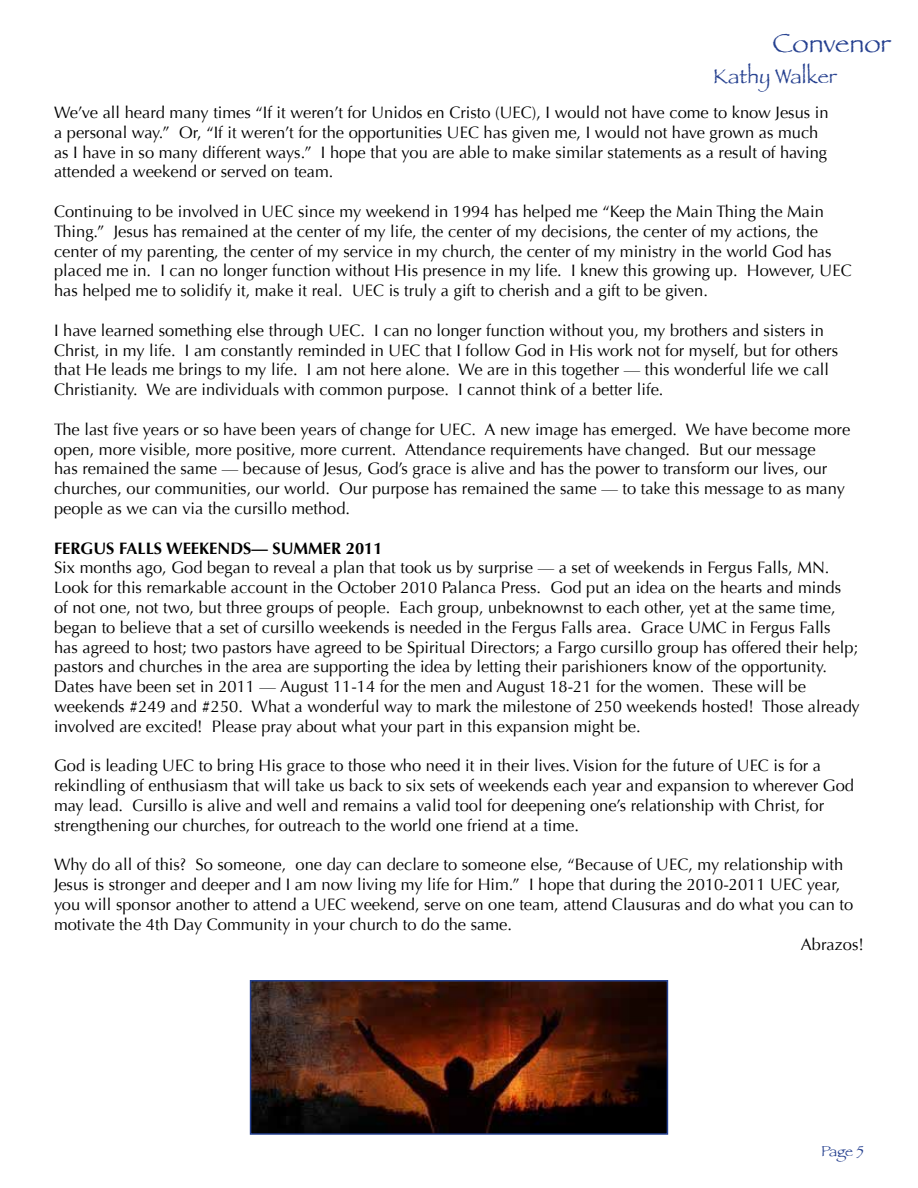
<style>
.page{position:relative;width:918px;height:1188px;background:#fff}
.page>*{position:absolute;margin:0;border:0;box-sizing:border-box;transform-origin:0 0}
.t1{font:27px "Papyrus";color:#25408f}
.t2{font:21px "Papyrus";color:#25408f}
.t3{font:16.5px/19.8px "Optima";color:#000}
.t4{font:700 16.5px "Optima";color:#000}
.t5{font:15px "Papyrus";color:#25408f}
</style>
<div class="page">
<img style="left:253px;top:983px;width:412px;height:149px">
<div style="left:250px;top:980px;width:418px;height:155px;border:2px solid #25408f"></div>
<h1 class="t1" style="left:773px;top:27px;width:120px">Convenor</h1>
<p class="t2" style="left:713px;top:63px;width:125px">Kathy Walker</p>
<p class="t3" style="left:54px;top:103px;width:776px">We’ve all heard many times “If it weren’t for Unidos en Cristo (UEC), I would not have come to know Jesus in a personal way.” Or, “If it weren’t for the opportunities UEC has given me, I would not have grown as much as I have in so many different ways.” I hope that you are able to make similar statements as a result of having attended a weekend or served on team.</p>
<p class="t3" style="left:54px;top:202px;width:799px">Continuing to be involved in UEC since my weekend in 1994 has helped me “Keep the Main Thing the Main Thing.” Jesus has remained at the center of my life, the center of my decisions, the center of my actions, the center of my parenting, the center of my service in my church, the center of my ministry in the world God has placed me in. I can no longer function without His presence in my life. I knew this growing up. However, UEC has helped me to solidify it, make it real. UEC is truly a gift to cherish and a gift to be given.</p>
<p class="t3" style="left:54px;top:320px;width:786px">I have learned something else through UEC. I can no longer function without you, my brothers and sisters in Christ, in my life. I am constantly reminded in UEC that I follow God in His work not for myself, but for others that He leads me brings to my life. I am not here alone. We are in this together — this wonderful life we call Christianity. We are individuals with common purpose. I cannot think of a better life.</p>
<p class="t3" style="left:54px;top:419px;width:798px">The last five years or so have been years of change for UEC. A new image has emerged. We have become more open, more visible, more positive, more current. Attendance requirements have changed. But our message<br>has remained the same — because of Jesus, God’s grace is alive and has the power to transform our lives, our churches, our communities, our world. Our purpose has remained the same — to take this message to as many people as we can via the cursillo method.</p>
<p class="t4" style="left:54px;top:538px;width:330px">FERGUS FALLS WEEKENDS— SUMMER 2011</p>
<p class="t3" style="left:54px;top:558px;width:807px">Six months ago, God began to reveal a plan that took us by surprise — a set of weekends in Fergus Falls, MN.<br>Look for this remarkable account in the October 2010 Palanca Press. God put an idea on the hearts and minds<br>of not one, not two, but three groups of people. Each group, unbeknownst to each other, yet at the same time, began to believe that a set of cursillo weekends is needed in the Fergus Falls area. Grace UMC in Fergus Falls<br>has agreed to host; two pastors have agreed to be Spiritual Directors; a Fargo cursillo group has offered their help; pastors and churches in the area are supporting the idea by letting their parishioners know of the opportunity.<br>Dates have been set in 2011 — August 11-14 for the men and August 18-21 for the women. These will be weekends #249 and #250. What a wonderful way to mark the milestone of 250 weekends hosted! Those already involved are excited! Please pray about what your part in this expansion might be.</p>
<p class="t3" style="left:54px;top:756px;width:802px">God is leading UEC to bring His grace to those who need it in their lives. Vision for the future of UEC is for a rekindling of enthusiasm that will take us back to six sets of weekends each year and expansion to wherever God may lead. Cursillo is alive and well and remains a valid tool for deepening one’s relationship with Christ, for strengthening our churches, for outreach to the world one friend at a time.</p>
<p class="t3" style="left:54px;top:855px;width:791px">Why do all of this? So someone, one day can declare to someone else, “Because of UEC, my relationship with</p>
<p class="t3" style="left:54px;top:875px;width:788px">Jesus is stronger and deeper and I am now living my life for Him.” I hope that during the 2010-2011 UEC year,</p>
<p class="t3" style="left:54px;top:895px;width:801px">you will sponsor another to attend a UEC weekend, serve on one team, attend Clausuras and do what you can to</p>
<p class="t3" style="left:54px;top:914px;width:460px">motivate the 4th Day Community in your church to do the same.</p>
<p class="t3" style="left:801px;top:934px;width:65px">Abrazos!</p>
<p class="t5" style="left:821px;top:1142px;width:44px">Page 5</p>
</div>
